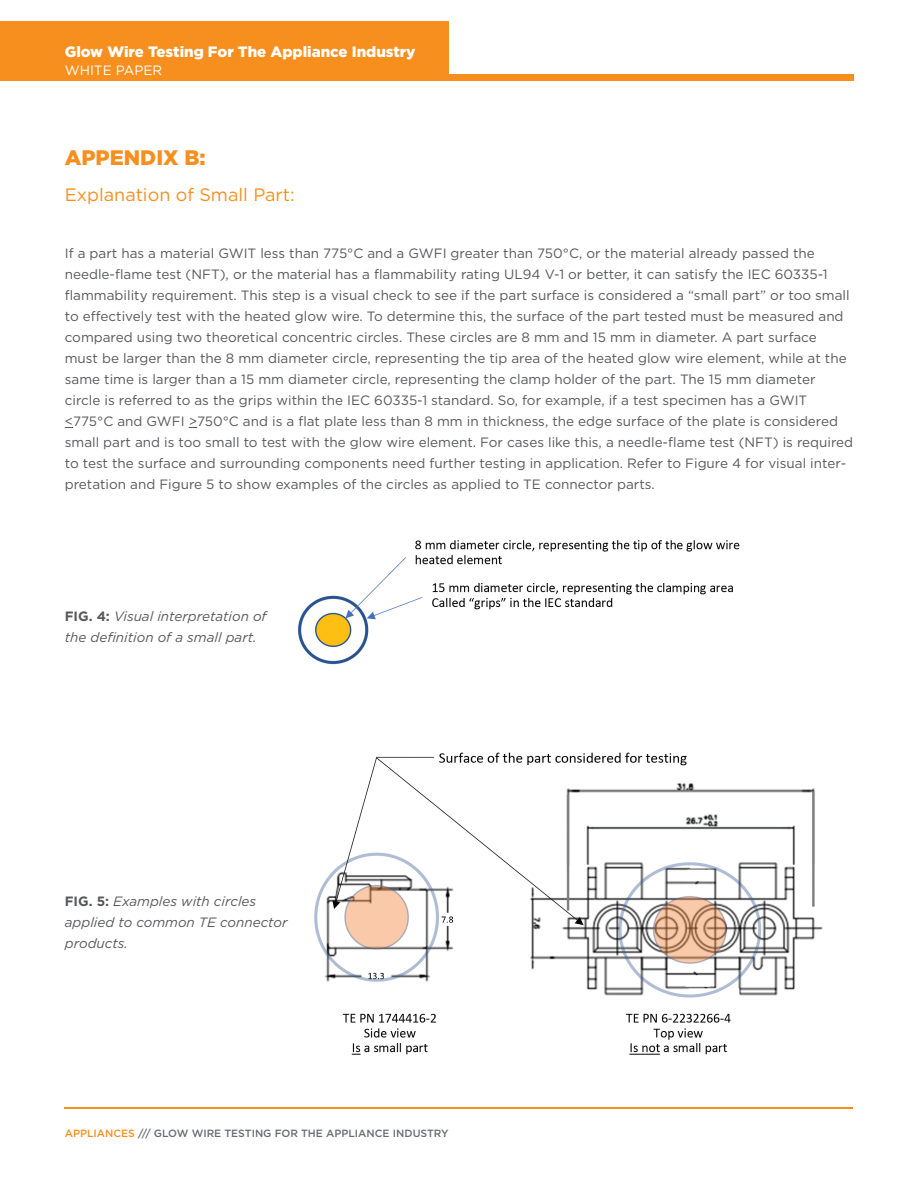
<style>
.page{position:relative;width:918px;height:1188px;background:#fff}
.page>*{position:absolute;margin:0;border:0;box-sizing:border-box;transform-origin:0 0}
.WP_Intro_Headline{font:900 21px "Gotham";color:#f68f1e}
.WP_Body_Copy_Subhead{font:18px "Gotham";color:#f68f1e}
.WP_Header_Title{font:900 15px "Gotham";color:#fff}
.WP_Body_Copy{font:13.5px/21px "Gotham";color:#57585a}
.WP_Body_Copy-2{font:italic 13.5px/21px "Gotham";color:#57585a}
.WP_Header_Subtitle{font:13.5px "Gotham";color:#fff}
.WP_Footer_Info{font:500 10.5px "Gotham";color:#696b73}
.s1{font-weight:700;font-style:normal}
.s2{color:#f68f1e}
</style>
<div class="page">
<div style="left:0;top:21px;width:449px;height:56px;background:#f68f1e"></div>
<div style="left:0;top:75px;width:853px;height:6px;background:#f68f1e"></div>
<hr style="left:65px;top:1107px;width:788px;height:1px;background:#f68f1e">
<img style="left:298px;top:540px;width:525px;height:514px">
<p class="WP_Header_Title" style="left:65px;top:41px;width:352px">Glow Wire Testing For The Appliance Industry</p>
<p class="WP_Header_Subtitle" style="left:65px;top:61px;width:99px">WHITE PAPER</p>
<p class="WP_Intro_Headline" style="left:65px;top:143px;width:142px">APPENDIX B:</p>
<p class="WP_Body_Copy_Subhead" style="left:65px;top:183px;width:232px">Explanation of Small Part:</p>
<p class="WP_Body_Copy" style="left:65px;top:243px;width:790px">If a part has a material GWIT less than 775°C and a GWFI greater than 750°C, or the material already passed the needle-flame test (NFT), or the material has a flammability rating UL94 V-1 or better, it can satisfy the IEC 60335-1 flammability requirement. This step is a visual check to see if the part surface is considered a “small part” or too small to effectively test with the heated glow wire. To determine this, the surface of the part tested must be measured and compared using two theoretical concentric circles. These circles are 8 mm and 15 mm in diameter. A part surface must be larger than the 8 mm diameter circle, representing the tip area of the heated glow wire element, while at the same time is larger than a 15 mm diameter circle, representing the clamp holder of the part. The 15 mm diameter circle is referred to as the grips within the IEC 60335-1 standard. So, for example, if a test specimen has a GWIT &lt;775°C and GWFI &gt;750°C and is a flat plate less than 8 mm in thickness, the edge surface of the plate is considered small part and is too small to test with the glow wire element. For cases like this, a needle-flame test (NFT) is required to test the surface and surrounding components need further testing in application. Refer to Figure 4 for visual inter&shy;pretation and Figure 5 to show examples of the circles as applied to TE connector parts.</p>
<p class="WP_Body_Copy-2" style="left:65px;top:605px;width:203px"><span class="s1">FIG. 4:</span> Visual interpretation of the definition of a small part.</p>
<p class="WP_Body_Copy-2" style="left:65px;top:891px;width:224px"><span class="s1">FIG. 5:</span> Examples with circles applied to common TE connector products.</p>
<p class="WP_Footer_Info" style="left:65px;top:1126px;width:386px"><span class="s2">APPLIANCES</span> /// GLOW WIRE TESTING FOR THE APPLIANCE INDUSTRY</p>
</div>
